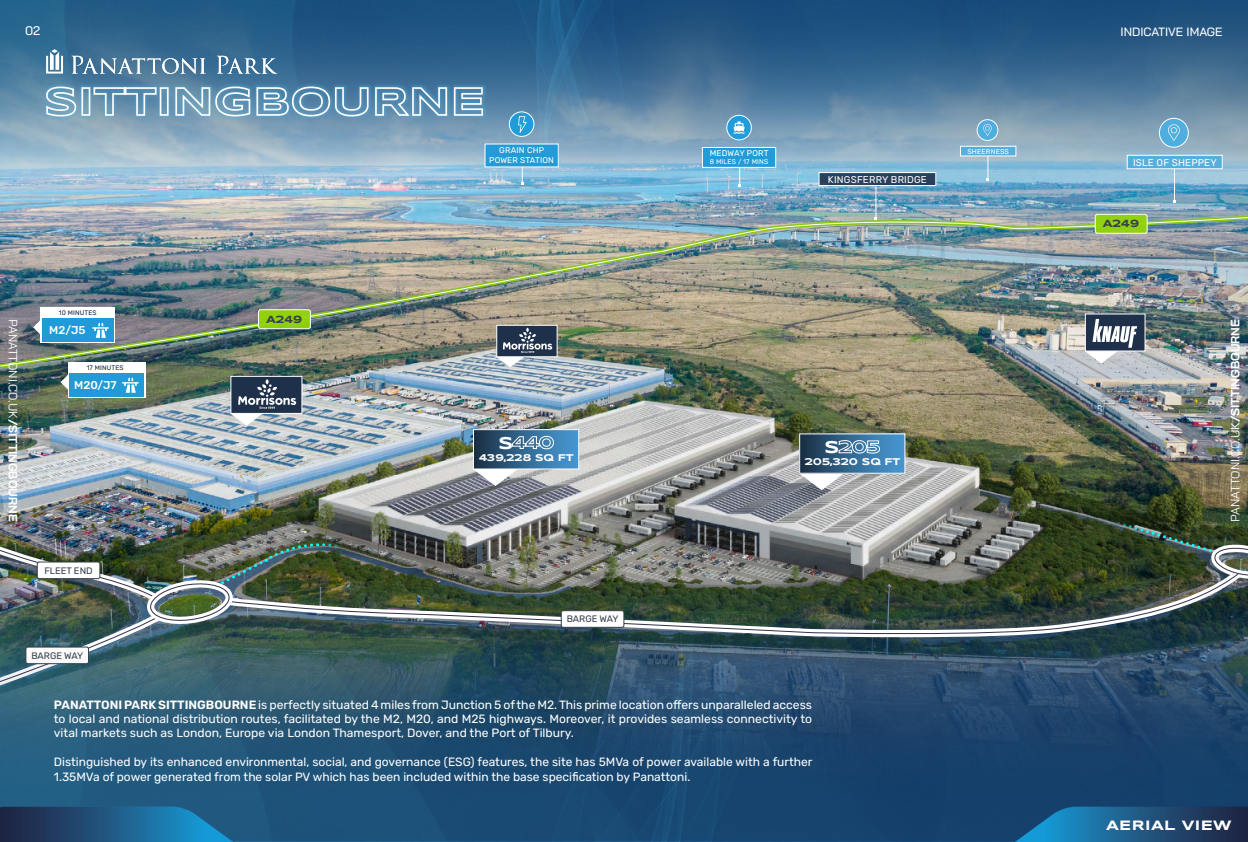
<style>
.page{position:relative;width:1248px;height:842px;background:#fff}
.page>*{position:absolute;margin:0;border:0;box-sizing:border-box;transform-origin:0 0}
.t1{font:700 17.7px "Syncopate";letter-spacing:-.07em;color:#fff}
.t2{font:700 14px "Syncopate";letter-spacing:.03em;color:#fff}
.t3{font:500 12.5px "Bai Jamjuree";color:#fff}
.t4{font:12px/14.4px "Rubik";color:#fff;text-align:justify}
.t5{font:12px "Bai Jamjuree";color:#fff}
.t6{font:500 12px "Bai Jamjuree";color:#fff}
.t7{font:500 11.3px "Rubik";color:#fff}
.t8{font:700 10.7px "Syncopate";color:#363f4a}
.t9{font:700 10.1px "Syncopate";color:#fff}
.t10{font:9.8px "Rubik";letter-spacing:.02em;color:#fff}
.t11{font:9.4px "Rubik";color:#363f4a}
.t12{font:8.3px/10px "Rubik";letter-spacing:.02em;color:#fff;text-align:center}
.t13{font:7px "Rubik";letter-spacing:.02em;color:#fff}
.t14{font:6.8px "Rubik";letter-spacing:.02em;color:#fff}
.t15{font:6.5px "Rubik";letter-spacing:.02em;color:#172140}
.s1{font-weight:700}
.s2{font-weight:600}
</style>
<div class="page">
<img style="left:0;top:0;width:1247px;height:564px">
<img style="left:347px;top:564px;width:900px;height:60px">
<img style="left:0;top:214px;width:1247px;height:156px">
<img style="left:0;top:217px;width:1247px;height:150px">
<svg style="left:258px;top:309px;width:53px;height:20px"></svg>
<svg style="left:1094px;top:213px;width:53px;height:21px"></svg>
<img style="left:347px;top:573px;width:891px;height:51px">
<img style="left:1102px;top:516px;width:145px;height:66px">
<svg style="left:560px;top:610px;width:64px;height:14px"></svg>
<div style="left:230px;top:376px;width:72px;height:38px;background:#1f304a;border:1px solid #fff"></div>
<svg style="left:230px;top:379px;width:66px;height:47px"></svg>
<div style="left:496px;top:325px;width:61px;height:32px;background:#1f304a;border:1px solid #fff"></div>
<svg style="left:496px;top:328px;width:56px;height:39px"></svg>
<svg style="left:472px;top:468px;width:46px;height:18px"></svg>
<div style="left:473px;top:430px;width:105px;height:39px;background:linear-gradient(to right,#1a3145,#4a9dd9)"></div>
<div style="left:473px;top:429px;width:106px;height:40px;border:1px solid #fff"></div>
<svg style="left:798px;top:472px;width:46px;height:18px"></svg>
<div style="left:799px;top:434px;width:105px;height:39px;background:linear-gradient(to right,#1a3045,#4a9dd9)"></div>
<div style="left:799px;top:433px;width:106px;height:41px;border:1px solid #fff"></div>
<img style="left:0;top:538px;width:347px;height:86px">
<div style="left:1084px;top:314px;width:61px;height:37px;background:#1f304a"></div>
<svg style="left:1084px;top:319px;width:52px;height:45px"></svg>
<div style="left:1127px;top:155px;width:95px;height:14px;background:#56afdc"></div>
<div style="left:1126px;top:155px;width:96px;height:14px;border:1px solid #fff"></div>
<hr style="left:1173px;top:169px;width:1px;height:32px;background:#fff">
<div style="left:1159px;top:118px;width:29px;height:29px;background:#4eaede;border-radius:50%"></div>
<div style="left:1158px;top:118px;width:30px;height:29px;border:1px solid #fff;border-radius:50%"></div>
<svg style="left:1168px;top:124px;width:11px;height:17px"></svg>
<hr style="left:739px;top:153px;width:1px;height:32px;background:#fff">
<div style="left:726px;top:115px;width:25px;height:25px;background:#219cd9;border-radius:50%"></div>
<div style="left:726px;top:115px;width:25px;height:25px;border:1px solid #fff;border-radius:50%"></div>
<svg style="left:733px;top:121px;width:11px;height:13px"></svg>
<div style="left:702px;top:147px;width:73px;height:20px;background:#219cd9"></div>
<div style="left:702px;top:147px;width:74px;height:21px;border:1px solid #fff"></div>
<div style="left:819px;top:173px;width:116px;height:12px;background:#2a405b"></div>
<div style="left:818px;top:172px;width:118px;height:14px;border:1px solid #fff"></div>
<hr style="left:875px;top:186px;width:1px;height:32px;background:#fff">
<div style="left:960px;top:146px;width:55px;height:10px;background:#56afdb"></div>
<div style="left:960px;top:146px;width:56px;height:10px;border:1px solid #fff"></div>
<svg style="left:986px;top:156px;width:2px;height:24px"></svg>
<div style="left:977px;top:120px;width:20px;height:20px;background:#4eaede;border-radius:50%"></div>
<div style="left:976px;top:119px;width:21px;height:22px;border:1px solid #fff;border-radius:50%"></div>
<svg style="left:983px;top:124px;width:8px;height:12px"></svg>
<svg style="left:33px;top:320px;width:8px;height:15px"></svg>
<div style="left:41px;top:308px;width:74px;height:35px;background:#fff"></div>
<div style="left:42px;top:319px;width:72px;height:23px;background:#209bd8"></div>
<svg style="left:92px;top:323px;width:17px;height:15px"></svg>
<hr style="left:522px;top:151px;width:1px;height:33px;background:#fff">
<div style="left:509px;top:112px;width:25px;height:24px;background:#219cd9;border-radius:50%"></div>
<svg style="left:518px;top:116px;width:8px;height:17px"></svg>
<div style="left:509px;top:112px;width:25px;height:25px;border:1px solid #fff;border-radius:50%"></div>
<div style="left:485px;top:144px;width:73px;height:23px;background:#219cd9"></div>
<div style="left:43px;top:83px;width:443px;height:37px;background:#4eaede;opacity:.75"></div>
<svg style="left:45px;top:86px;width:439px;height:31px;background:#81a8c3"></svg>
<svg style="left:46px;top:49px;width:17px;height:25px"></svg>
<svg style="left:71px;top:56px;width:135px;height:18px;background:#7195af"></svg>
<svg style="left:217px;top:56px;width:60px;height:18px"></svg>
<svg style="left:60px;top:375px;width:8px;height:15px"></svg>
<div style="left:68px;top:362px;width:78px;height:36px;background:#fff"></div>
<div style="left:69px;top:373px;width:75px;height:24px;background:#209bd8"></div>
<svg style="left:122px;top:378px;width:17px;height:15px"></svg>
<svg style="left:0;top:624px;width:1247px;height:217px;background:#28506e"></svg>
<svg style="left:0;top:806px;width:233px;height:36px;background:#1e5984"></svg>
<svg style="left:1014px;top:806px;width:233px;height:36px;background:#1c5782"></svg>
<p class="t3" style="left:25px;top:23px;width:17px">02</p>
<p class="t6" style="left:1120px;top:24px;width:103px">INDICATIVE IMAGE</p>
<p class="t12" style="left:489px;top:145px;width:66px">GRAIN CHP<br>POWER STATION</p>
<p class="t12" style="left:709px;top:149px;width:60px">MEDWAY PORT</p>
<p class="t14" style="left:709px;top:158px;width:60px">8 MILES / 17 MINS</p>
<p class="t10" style="left:827px;top:174px;width:100px">KINGSFERRY BRIDGE</p>
<p class="t13" style="left:967px;top:147px;width:43px">SHEERNESS</p>
<p class="t10" style="left:1132px;top:157px;width:85px">ISLE OF SHEPPEY</p>
<p class="t8" style="left:1102px;top:217px;width:38px">A249</p>
<p class="t15" style="left:59px;top:309px;width:39px">10 MINUTES</p>
<p class="t7" style="left:49px;top:324px;width:38px">M2/J5</p>
<p class="t8" style="left:266px;top:313px;width:38px">A249</p>
<p class="t5" style="left:23px;top:319px;width:204px;rotate:90deg">PANATTONI.CO.UK<span class="s1">/SITTINGBOURNE</span></p>
<p class="t5" style="left:1224px;top:522px;width:204px;rotate:-90deg">PANATTONI.CO.UK<span class="s1">/SITTINGBOURNE</span></p>
<p class="t15" style="left:87px;top:364px;width:38px">17 MINUTES</p>
<p class="t7" style="left:74px;top:379px;width:44px">M20/J7</p>
<h1 class="t1" style="left:498px;top:431px;width:58px">s440</h1>
<p class="t9" style="left:479px;top:451px;width:96px">439,228 SQ FT</p>
<h1 class="t1" style="left:824px;top:436px;width:57px">s205</h1>
<p class="t9" style="left:804px;top:455px;width:97px">205,320 SQ FT</p>
<p class="t11" style="left:44px;top:565px;width:50px">FLEET END</p>
<p class="t11" style="left:31px;top:650px;width:53px">BARGE WAY</p>
<p class="t11" style="left:566px;top:614px;width:53px">BARGE WAY</p>
<p class="t4" style="left:54px;top:697px;width:759px"><span class="s2">PANATTONI PARK SITTINGBOURNE</span> is perfectly situated 4 miles from Junction 5 of the M2. This prime location offers unparalleled access to local and national distribution routes, facilitated by the M2, M20, and M25 highways. Moreover, it provides seamless connectivity to vital markets such as London, Europe via London Thamesport, Dover, and the Port of Tilbury.</p>
<p class="t4" style="left:54px;top:755px;width:760px">Distinguished by its enhanced environmental, social, and governance (ESG) features, the site has 5MVa of power available with a further<br>1.35MVa of power generated from the solar PV which has been included within the base specification by Panattoni.</p>
<p class="t2" style="left:1105px;top:816px;width:127px">AERIAL VIEW</p>
</div>
